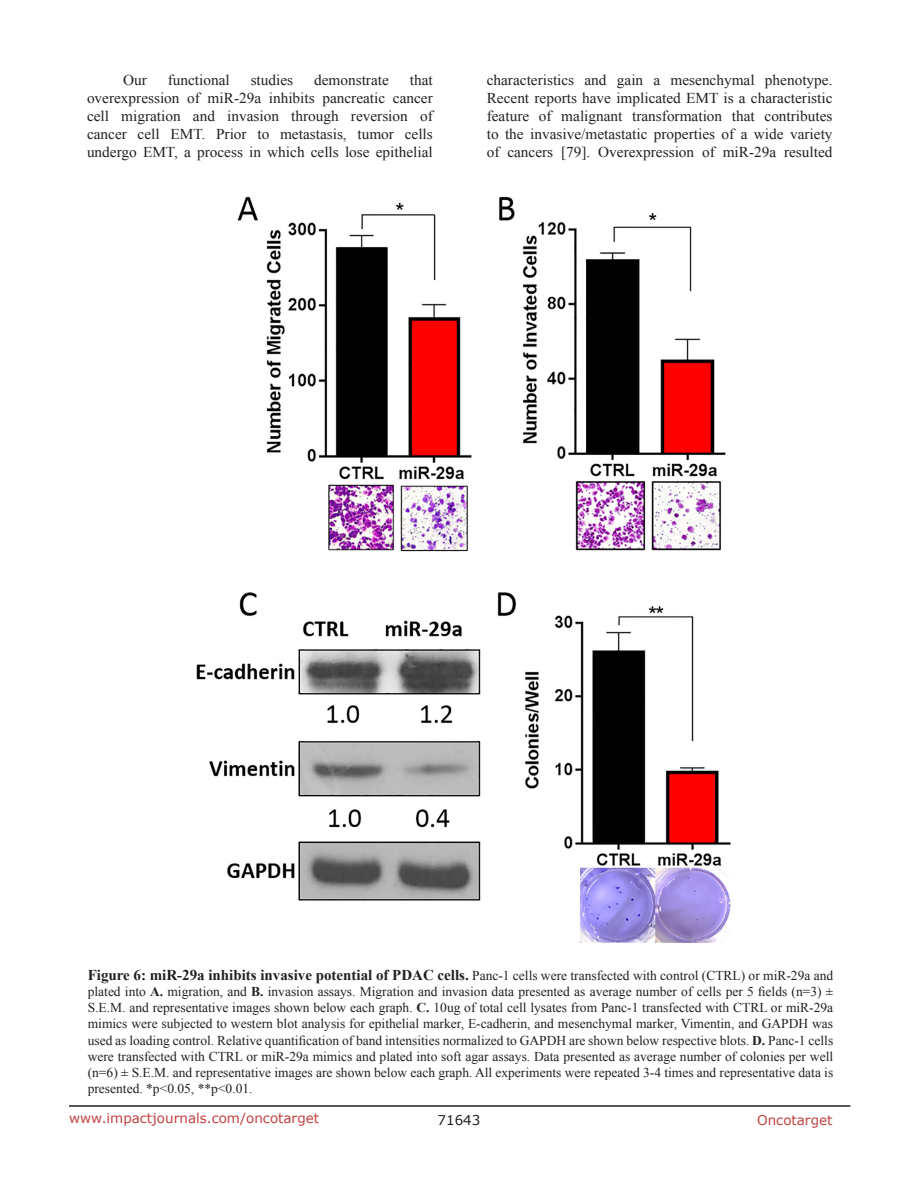
<style>
.page{position:relative;width:918px;height:1188px;background:#fff}
.page>*{position:absolute;margin:0;border:0;box-sizing:border-box;transform-origin:0 0}
.BodyText{font:15px/18px "Times New Roman";color:#231f20;text-align:justify}
.figuretext{font:13.5px/16.2px "Times New Roman";color:#231f20;text-align:justify}
.t1{font:13.5px "Verdana";color:#c24141}
.t2{font:13.5px "Verdana";color:#231f20}
.s1{font-weight:700;font-size:15px}
.s2{font-weight:700}
</style>
<div class="page">
<hr style="left:69px;top:1105px;width:781px;height:2px;background:#231f20">
<img style="left:196px;top:196px;width:535px;height:747px">
<p class="BodyText" style="left:87px;top:71px;width:347px;text-indent:323px">that overexpression of miR-29a inhibits pancreatic cancer cell migration and invasion through reversion of cancer cell EMT. Prior to metastasis, tumor cells undergo EMT, a process in which cells lose epithelial</p>
<p class="BodyText" style="left:487px;top:71px;width:347px">characteristics and gain a mesenchymal phenotype.<br>Recent reports have implicated EMT is a characteristic feature of malignant transformation that contributes to the invasive/metastatic properties of a wide variety of cancers [79]. Overexpression of miR-29a resulted</p>
<p class="BodyText" style="left:123px;top:71px;width:25px">Our</p>
<p class="BodyText" style="left:168px;top:71px;width:64px">functional</p>
<p class="BodyText" style="left:251px;top:71px;width:44px">studies</p>
<p class="BodyText" style="left:314px;top:71px;width:76px">demonstrate</p>
<p class="figuretext" style="left:88px;top:967px;width:747px"><span class="s1">Figure 6: miR-29a inhibits invasive potential of PDAC cells.</span> Panc-1 cells were transfected with control (CTRL) or miR-29a and plated into <span class="s2">A.</span> migration, and <span class="s2">B.</span> invasion assays. Migration and invasion data presented as average number of cells per 5 fields (n=3) ± S.E.M. and representative images shown below each graph. <span class="s2">C.</span> 10ug of total cell lysates from Panc-1 transfected with CTRL or miR-29a mimics were subjected to western blot analysis for epithelial marker, E-cadherin, and mesenchymal marker, Vimentin, and GAPDH was used as loading control. Relative quantification of band intensities normalized to GAPDH are shown below respective blots. <span class="s2">D.</span> Panc-1 cells were transfected with CTRL or miR-29a mimics and plated into soft agar assays. Data presented as average number of colonies per well (n=6) ± S.E.M. and representative images are shown below each graph. All experiments were repeated 3-4 times and representative data is presented. *p&lt;0.05, **p&lt;0.01.</p>
<p class="t1" style="left:69px;top:1109px;width:252px">www.impactjournals.com/oncotarget</p>
<p class="t2" style="left:438px;top:1111px;width:44px">71643</p>
<p class="t1" style="left:757px;top:1111px;width:77px">Oncotarget</p>
</div>
